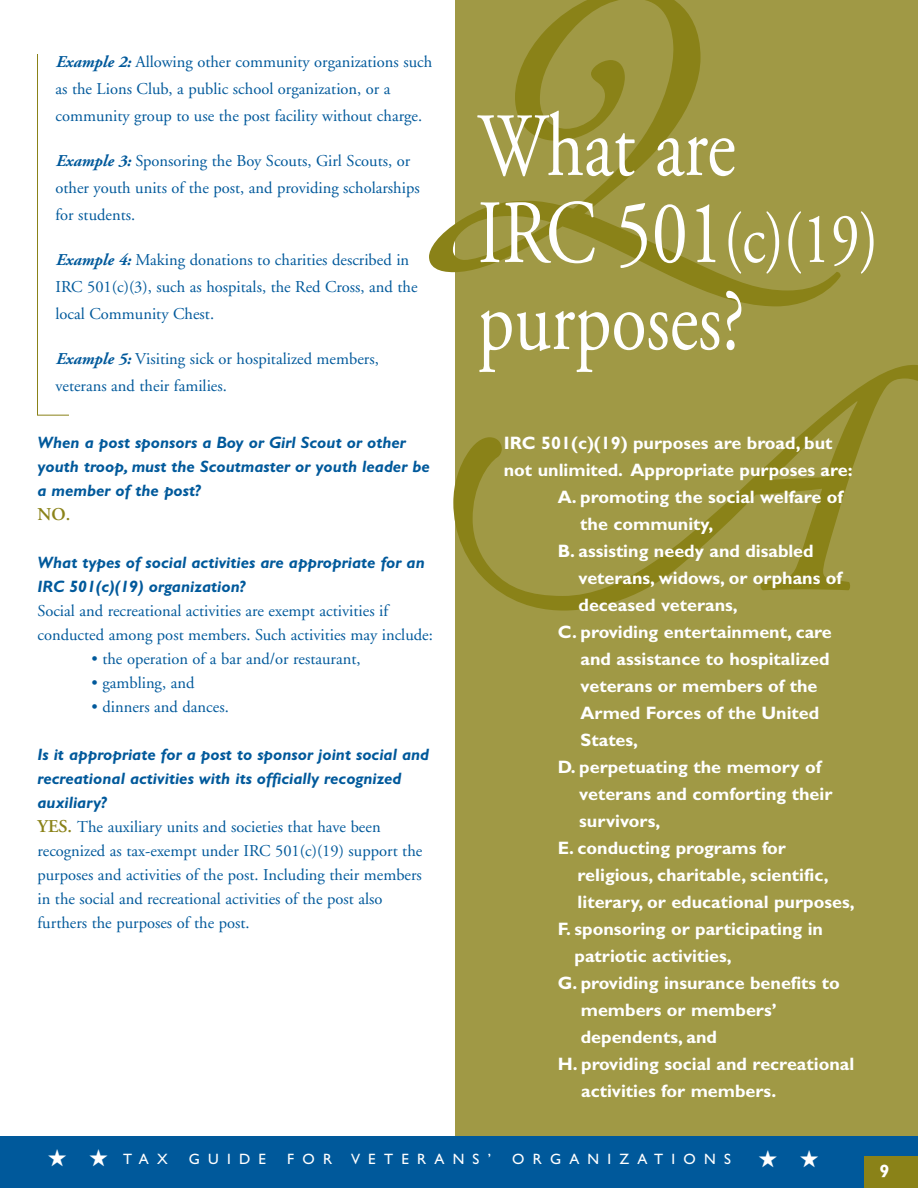
<style>
.page{position:relative;width:918px;height:1188px;background:#fff}
.page>*{position:absolute;margin:0;border:0;box-sizing:border-box;transform-origin:0 0}
.t1{font:90px "Adobe Garamond";color:#fff;scale:.8 1}
.t2{font:72px "Adobe Garamond";color:#fff;scale:.8 1}
.t3{font:700 18px "Gill Sans";color:#fff}
.t4{font:600 18px "Adobe Garamond";color:#8a8218}
.t5{font:16.5px/27px "Adobe Garamond";color:#00599b}
.t6{font:italic 700 16.5px/24px "Gill Sans";color:#00599b}
.t7{font:15px "Gill Sans";letter-spacing:.55em;color:#fff}
.s1{font-weight:700;font-style:italic}
.s2{font-weight:600;font-size:18px;color:#8a8218}
.s3{font-size:90px}
</style>
<div class="page">
<div style="left:455px;top:0;width:463px;height:1179px;background:#a09945"></div>
<div style="left:0;top:1136px;width:918px;height:52px;background:#00599b"></div>
<div style="left:864px;top:1157px;width:54px;height:31px;background:#8a8218"></div>
<hr style="left:37px;top:54px;width:1px;height:361px;background:#8a8218">
<hr style="left:37px;top:415px;width:32px;height:1px;background:#8a8218">
<p class="t5" style="left:56px;top:50px;width:378px"><span class="s1">Example 2:</span> Allowing other community organizations such as the Lions Club, a public school organization, or a community group to use the post facility without charge.</p>
<p class="t5" style="left:56px;top:149px;width:366px"><span class="s1">Example 3:</span> Sponsoring the Boy Scouts, Girl Scouts, or other youth units of the post, and providing scholarships for students.</p>
<p class="t5" style="left:56px;top:248px;width:364px"><span class="s1">Example 4:</span> Making donations to charities described in<br>IRC 501(c)(3), such as hospitals, the Red Cross, and the local Community Chest.</p>
<p class="t5" style="left:56px;top:347px;width:325px"><span class="s1">Example 5:</span> Visiting sick or hospitalized members, veterans and their families.</p>
<p class="t6" style="left:38px;top:433px;width:394px">When a post sponsors a Boy or Girl Scout or other youth troop, must the Scoutmaster or youth leader be a member of the post?</p>
<p class="t4" style="left:38px;top:507px;width:34px">NO.</p>
<p class="t6" style="left:38px;top:553px;width:389px">What types of social activities are appropriate for an<br>IRC 501(c)(19) organization?</p>
<p class="t5" style="left:38px;top:601px;width:397px;line-height:24px">Social and recreational activities are exempt activities if conducted among post members. Such activities may include:</p>
<p class="t5" style="left:91px;top:647px;width:271px">• the operation of a bar and/or restaurant,</p>
<p class="t5" style="left:91px;top:671px;width:104px">• gambling, and</p>
<p class="t5" style="left:91px;top:695px;width:139px">• dinners and dances.</p>
<p class="t6" style="left:38px;top:745px;width:393px">Is it appropriate for a post to sponsor joint social and recreational activities with its officially recognized auxiliary?</p>
<p class="t5" style="left:38px;top:817px;width:386px;line-height:24px"><span class="s2">YES.</span> The auxiliary units and societies that have been recognized as tax-exempt under IRC 501(c)(19) support the purposes and activities of the post. Including their members in the social and recreational activities of the post also furthers the purposes of the post.</p>
<h1 class="t1" style="left:478px;top:110px;width:324px">What are</h1>
<h2 class="t2" style="left:478px;top:210px;width:502px"><span class="s3">IRC 501</span>(c)(19)</h2>
<h1 class="t1" style="left:478px;top:284px;width:335px">purposes?</h1>
<p class="t3" style="left:504px;top:437px;width:330px">IRC 501(c)(19) purposes are broad, but</p>
<p class="t3" style="left:504px;top:464px;width:350px">not unlimited. Appropriate purposes are:</p>
<p class="t3" style="left:558px;top:491px;width:287px">A. promoting the social welfare of</p>
<p class="t3" style="left:580px;top:518px;width:135px">the community,</p>
<p class="t3" style="left:558px;top:545px;width:257px">B. assisting needy and disabled</p>
<p class="t3" style="left:579px;top:572px;width:265px">veterans, widows, or orphans of</p>
<p class="t3" style="left:579px;top:599px;width:161px">deceased veterans,</p>
<p class="t3" style="left:558px;top:626px;width:276px">C. providing entertainment, care</p>
<p class="t3" style="left:581px;top:653px;width:251px">and assistance to hospitalized</p>
<p class="t3" style="left:581px;top:680px;width:238px">veterans or members of the</p>
<p class="t3" style="left:581px;top:707px;width:240px">Armed Forces of the United</p>
<p class="t3" style="left:581px;top:734px;width:59px">States,</p>
<p class="t3" style="left:558px;top:761px;width:265px">D. perpetuating the memory of</p>
<p class="t3" style="left:579px;top:788px;width:255px">veterans and comforting their</p>
<p class="t3" style="left:579px;top:815px;width:82px">survivors,</p>
<p class="t3" style="left:558px;top:842px;width:230px">E. conducting programs for</p>
<p class="t3" style="left:578px;top:869px;width:253px">religious, charitable, scientific,</p>
<p class="t3" style="left:578px;top:896px;width:278px">literary, or educational purposes,</p>
<p class="t3" style="left:558px;top:923px;width:267px">F. sponsoring or participating in</p>
<p class="t3" style="left:575px;top:950px;width:159px">patriotic activities,</p>
<p class="t3" style="left:558px;top:977px;width:284px">G. providing insurance benefits to</p>
<p class="t3" style="left:581px;top:1004px;width:197px">members or members’</p>
<p class="t3" style="left:581px;top:1031px;width:138px">dependents, and</p>
<p class="t3" style="left:558px;top:1058px;width:298px">H. providing social and recreational</p>
<p class="t3" style="left:581px;top:1085px;width:197px">activities for members.</p>
<p class="t7" style="left:47px;top:1154px;width:122px">★ ★ TAX</p>
<p class="t7" style="left:189px;top:1154px;width:79px">GUIDE</p>
<p class="t7" style="left:287px;top:1154px;width:46px">FOR</p>
<p class="t7" style="left:351px;top:1154px;width:142px">VETERANS’</p>
<p class="t7" style="left:512px;top:1154px;width:309px">ORGANIZATIONS ★ ★</p>
<p class="t3" style="left:879px;top:1165px;width:11px">9</p>
</div>
